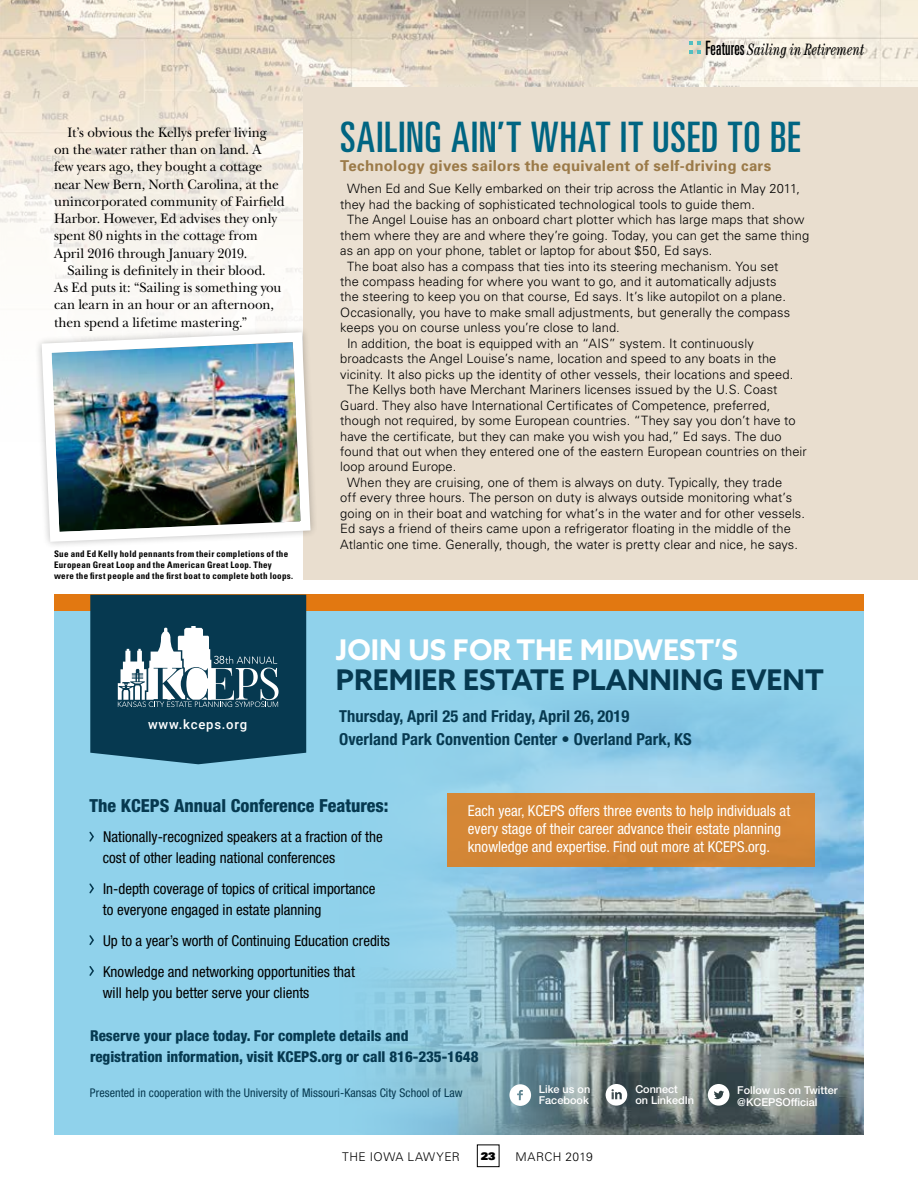
<style>
.page{position:relative;width:918px;height:1188px;background:#fff}
.page>*{position:absolute;margin:0;border:0;box-sizing:border-box;transform-origin:0 0}
.t1{font:ultra-condensed 42px "Univers";letter-spacing:.02em;color:#006582}
.t2{font:700 28.5px "Azo Sans";color:#063950}
.t3{font:700 28.5px "Azo Sans";color:#fff}
.t4{font:800 condensed 18px "Helvetica Neue LT Std";color:#063950}
.t5{font:700 condensed 16.5px/23px "Helvetica Neue LT Std";letter-spacing:.005em;color:#063950}
.t6{font:italic condensed 16.5px "Century Std";letter-spacing:.005em;color:#000;scale:.82 1}
.t7{font:condensed 15px/21px "Helvetica Neue LT Std";color:#000}
.t8{font:condensed 15px/18px "Helvetica Neue LT Std";color:#fff}
.t9{font:800 condensed 15px/21px "Helvetica Neue LT Std";color:#063950}
.t10{font:700 15px "Univers";letter-spacing:.02em;color:#9b7a48}
.t11{font:14.25px/17.2px "New Baskerville";color:#000;scale:.95 1}
.t12{font:500 13.05px "Roboto";letter-spacing:.06em;color:#fff}
.t13{font:300 12.9px "Univers";letter-spacing:.005em;color:#000}
.t14{font:condensed 12px "Helvetica Neue LT Std";letter-spacing:.005em;color:#063950}
.t15{font:300 12px "Univers";letter-spacing:.035em;color:#000}
.t16{font:500 10.95px/11.6px "Helvetica Neue LT Std";color:#fff}
.t17{font:900 10.5px "Univers";color:#000}
.t18{font:700 condensed 9px/11.2px "Univers";letter-spacing:.03em;color:#000}
.s1{font-family:"Univers";font-style:normal;font-stretch:ultra-condensed;font-size:19.8px}
</style>
<div class="page">
<div style="left:477px;top:1145px;width:22px;height:22px;border:1px solid #000"></div>
<div style="left:54px;top:595px;width:810px;height:540px;background:#90d2eb"></div>
<img style="left:376px;top:844px;width:488px;height:291px">
<svg style="left:509px;top:1084px;width:22px;height:22px"></svg>
<svg style="left:606px;top:1084px;width:21px;height:22px"></svg>
<svg style="left:708px;top:1084px;width:21px;height:22px"></svg>
<svg style="left:89px;top:883px;width:5px;height:11px"></svg>
<svg style="left:89px;top:935px;width:5px;height:10px"></svg>
<svg style="left:89px;top:966px;width:5px;height:10px"></svg>
<div style="left:447px;top:793px;width:368px;height:73px;background:#d18435"></div>
<img style="left:0;top:0;width:918px;height:844px">
<div style="left:303px;top:87px;width:615px;height:493px;background:#e9decf"></div>
<div style="left:34px;top:325px;width:284px;height:224px;background:#000;opacity:.25"></div>
<img style="left:37px;top:327px;width:278px;height:220px">
<svg style="left:689px;top:41px;width:12px;height:13px"></svg>
<p class="t11" style="left:54px;top:124px;width:244px;text-indent:13px">It’s obvious the Kellys prefer living on the water rather than on land. A<br>few years ago, they bought a cottage near New Bern, North Carolina, at the unincorporated community of Fairfield Harbor. However, Ed advises they only spent 80 nights in the cottage from April 2016 through January 2019.</p>
<p class="t11" style="left:54px;top:262px;width:241px;text-indent:13px">Sailing is definitely in their blood.<br>As Ed puts it: “Sailing is something you can learn in an hour or an afternoon, then spend a lifetime mastering.”</p>
<p class="t18" style="left:54px;top:548px;width:241px">Sue and Ed Kelly hold pennants from their completions of the<br>European Great Loop and the American Great Loop. They were the first people and the first boat to complete both loops.</p>
<p class="t6" style="left:705px;top:40px;width:196px"><span class="s1">Features</span> Sailing in Retirement</p>
<h1 class="t1" style="left:340px;top:113px;width:462px">SAILING AIN’T WHAT IT USED TO BE</h1>
<p class="t10" style="left:340px;top:156px;width:433px">Technology gives sailors the equivalent of self-driving cars</p>
<p class="t13" style="left:347px;top:181px;width:455px">When Ed and Sue Kelly embarked on their trip across the Atlantic in May 2011,</p>
<p class="t13" style="left:340px;top:196px;width:416px">they had the backing of sophisticated technological tools to guide them.</p>
<p class="t13" style="left:347px;top:212px;width:459px">The Angel Louise has an onboard chart plotter which has large maps that show</p>
<p class="t13" style="left:340px;top:227px;width:470px">them where they are and where they’re going. Today, you can get the same thing</p>
<p class="t13" style="left:340px;top:243px;width:374px">as an app on your phone, tablet or laptop for about $50, Ed says.</p>
<p class="t13" style="left:347px;top:258px;width:433px">The boat also has a compass that ties into its steering mechanism. You set</p>
<p class="t13" style="left:340px;top:274px;width:438px">the compass heading for where you want to go, and it automatically adjusts</p>
<p class="t13" style="left:340px;top:289px;width:447px">the steering to keep you on that course, Ed says. It’s like autopilot on a plane.</p>
<p class="t13" style="left:340px;top:305px;width:451px">Occasionally, you have to make small adjustments, but generally the compass</p>
<p class="t13" style="left:340px;top:320px;width:281px">keeps you on course unless you’re close to land.</p>
<p class="t13" style="left:347px;top:335px;width:408px">In addition, the boat is equipped with an “AIS” system. It continuously</p>
<p class="t13" style="left:340px;top:351px;width:438px">broadcasts the Angel Louise’s name, location and speed to any boats in the</p>
<p class="t13" style="left:340px;top:366px;width:454px">vicinity. It also picks up the identity of other vessels, their locations and speed.</p>
<p class="t13" style="left:347px;top:382px;width:432px">The Kellys both have Merchant Mariners licenses issued by the U.S. Coast</p>
<p class="t13" style="left:340px;top:397px;width:432px">Guard. They also have International Certificates of Competence, preferred,</p>
<p class="t13" style="left:340px;top:413px;width:457px">though not required, by some European countries. “They say you don’t have to</p>
<p class="t13" style="left:340px;top:428px;width:443px">have the certificate, but they can make you wish you had,” Ed says. The duo</p>
<p class="t13" style="left:340px;top:444px;width:468px">found that out when they entered one of the eastern European countries on their</p>
<p class="t13" style="left:340px;top:459px;width:118px">loop around Europe.</p>
<p class="t13" style="left:347px;top:475px;width:437px">When they are cruising, one of them is always on duty. Typically, they trade</p>
<p class="t13" style="left:340px;top:490px;width:453px">off every three hours. The person on duty is always outside monitoring what’s</p>
<p class="t13" style="left:340px;top:505px;width:466px">going on in their boat and watching for what’s in the water and for other vessels.</p>
<p class="t13" style="left:340px;top:521px;width:452px">Ed says a friend of theirs came upon a refrigerator floating in the middle of the</p>
<p class="t13" style="left:340px;top:536px;width:459px">Atlantic one time. Generally, though, the water is pretty clear and nice, he says.</p>
<h2 class="t3" style="left:336px;top:631px;width:404px">JOIN US FOR THE MIDWEST’S</h2>
<h2 class="t2" style="left:336px;top:661px;width:489px">PREMIER ESTATE PLANNING EVENT</h2>
<p class="t12" style="left:148px;top:715px;width:101px">www.kceps.org</p>
<p class="t5" style="left:339px;top:705px;width:354px">Thursday, April 25 and Friday, April 26, 2019<br>Overland Park Convention Center • Overland Park, KS</p>
<h3 class="t4" style="left:89px;top:794px;width:301px">The KCEPS Annual Conference Features:</h3>
<p class="t7" style="left:103px;top:826px;width:281px">Nationally-recognized speakers at a fraction of the cost of other leading national conferences</p>
<p class="t7" style="left:103px;top:878px;width:274px">In-depth coverage of topics of critical importance to everyone engaged in estate planning</p>
<p class="t7" style="left:103px;top:925px;width:288px;line-height:30.8px">Up to a year’s worth of Continuing Education credits<br>Knowledge and networking opportunities that</p>
<p class="t7" style="left:103px;top:982px;width:208px">will help you better serve your clients</p>
<p class="t8" style="left:468px;top:801px;width:324px">Each year, KCEPS offers three events to help individuals at every stage of their career advance their estate planning knowledge and expertise. Find out more at KCEPS.org.</p>
<p class="t9" style="left:90px;top:1025px;width:390px">Reserve your place today. For complete details and registration information, visit KCEPS.org or call 816-235-1648</p>
<p class="t14" style="left:90px;top:1086px;width:374px">Presented in cooperation with the University of Missouri-Kansas City School of Law</p>
<p class="t16" style="left:539px;top:1083px;width:53px">Like us on<br>Facebook</p>
<p class="t16" style="left:635px;top:1083px;width:60px">Connect<br>on LinkedIn</p>
<p class="t16" style="left:737px;top:1084px;width:102px">Follow us on Twitter @KCEPSOfficial</p>
<p class="t15" style="left:342px;top:1149px;width:119px">THE IOWA LAWYER</p>
<p class="t17" style="left:481px;top:1149px;width:16px">23</p>
<p class="t15" style="left:515px;top:1149px;width:79px">MARCH 2019</p>
</div>
